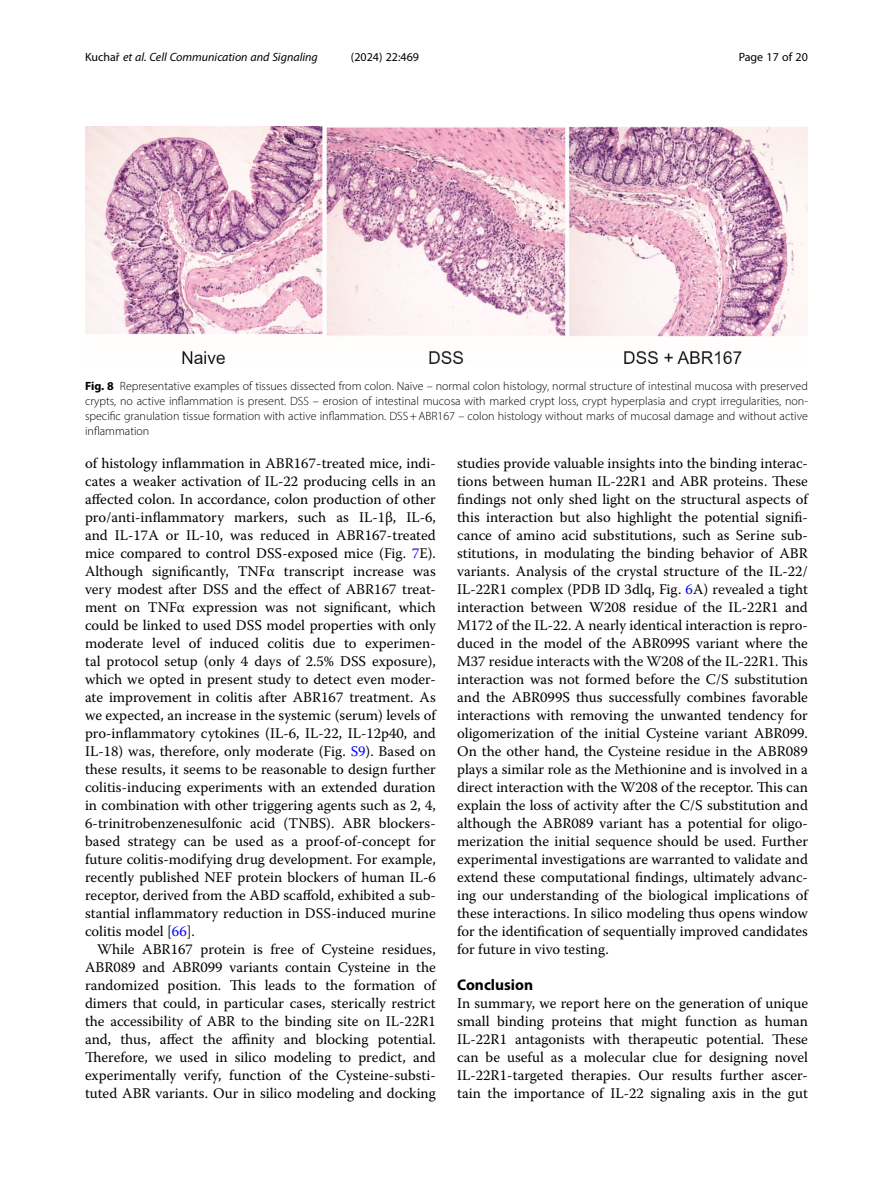
<style>
.page{position:relative;width:893px;height:1191px;background:#fff}
.page>*{position:absolute;margin:0;border:0;box-sizing:border-box;transform-origin:0 0}
.Head_1{font:700 15.45px "Myriad Pro";color:#000}
.Body_Text_Indent{font:14.7px/18px "Warnock Pro";color:#000;text-align:justify}
.Body_Text{font:14.7px/18px "Warnock Pro";color:#000;text-align:justify}
.Figure_Caption{font:300 12px/15px "Myriad Pro";color:#000;text-align:justify}
.t1{font:italic 12px "Myriad Pro";color:#000}
.t2{font:12px "Myriad Pro";color:#000}
.s1{font-style:normal}
.s2{font-weight:700}
.s3{color:#00f}
</style>
<div class="page">
<img style="left:85px;top:126px;width:723px;height:237px">
<p class="t1" style="left:85px;top:50px;width:234px"><span class="s1">Kuchař</span> et al. Cell Communication and Signaling</p>
<p class="t2" style="left:351px;top:50px;width:70px">(2024) 22:469</p>
<p class="t2" style="left:739px;top:50px;width:71px">Page 17 of 20</p>
<p class="Figure_Caption" style="left:85px;top:378px;width:724px"><span class="s2">Fig. 8</span> Representative examples of tissues dissected from colon. Naive – normal colon histology, normal structure of intestinal mucosa with preserved crypts, no active inflammation is present. DSS – erosion of intestinal mucosa with marked crypt loss, crypt hyperplasia and crypt irregularities, non&shy;specific granulation tissue formation with active inflammation. DSS+ABR167 – colon histology without marks of mucosal damage and without active inflammation</p>
<p class="Body_Text_Indent" style="left:85px;top:454px;width:352px">of histology inflammation in ABR167-treated mice, indi&shy;cates a weaker activation of IL-22 producing cells in an affected colon. In accordance, colon production of other pro/anti-inflammatory markers, such as IL-1β, IL-6, and IL-17A or IL-10, was reduced in ABR167-treated mice compared to control DSS-exposed mice (Fig. <span class="s3">7</span>E).<br>Although significantly, TNFα transcript increase was very modest after DSS and the effect of ABR167 treat&shy;ment on TNFα expression was not significant, which could be linked to used DSS model properties with only moderate level of induced colitis due to experimen&shy;tal protocol setup (only 4 days of 2.5% DSS exposure), which we opted in present study to detect even moder&shy;ate improvement in colitis after ABR167 treatment. As we expected, an increase in the systemic (serum) levels of pro-inflammatory cytokines (IL-6, IL-22, IL-12p40, and IL-18) was, therefore, only moderate (Fig. <span class="s3">S9</span>). Based on these results, it seems to be reasonable to design further colitis-inducing experiments with an extended duration in combination with other triggering agents such as 2, 4, 6-trinitrobenzenesulfonic acid (TNBS). ABR blockers&shy;based strategy can be used as a proof-of-concept for future colitis-modifying drug development. For example, recently published NEF protein blockers of human IL-6 receptor, derived from the ABD scaffold, exhibited a sub&shy;stantial inflammatory reduction in DSS-induced murine colitis model [<span class="s3">66</span>].</p>
<p class="Body_Text_Indent" style="left:85px;top:940px;width:352px;text-indent:12px">While ABR167 protein is free of Cysteine residues, ABR089 and ABR099 variants contain Cysteine in the randomized position. This leads to the formation of dimers that could, in particular cases, sterically restrict the accessibility of ABR to the binding site on IL-22R1 and, thus, affect the affinity and blocking potential.<br>Therefore, we used in silico modeling to predict, and experimentally verify, function of the Cysteine-substi&shy;tuted ABR variants. Our in silico modeling and docking</p>
<p class="Body_Text_Indent" style="left:457px;top:454px;width:352px">studies provide valuable insights into the binding interac&shy;tions between human IL-22R1 and ABR proteins. These findings not only shed light on the structural aspects of this interaction but also highlight the potential signifi&shy;cance of amino acid substitutions, such as Serine sub&shy;stitutions, in modulating the binding behavior of ABR variants. Analysis of the crystal structure of the IL-22/ IL-22R1 complex (PDB ID 3dlq, Fig. <span class="s3">6</span>A) revealed a tight interaction between W208 residue of the IL-22R1 and M172 of the IL-22. A nearly identical interaction is repro&shy;duced in the model of the ABR099S variant where the M37 residue interacts with the W208 of the IL-22R1. This interaction was not formed before the C/S substitution and the ABR099S thus successfully combines favorable interactions with removing the unwanted tendency for oligomerization of the initial Cysteine variant ABR099.<br>On the other hand, the Cysteine residue in the ABR089 plays a similar role as the Methionine and is involved in a direct interaction with the W208 of the receptor. This can explain the loss of activity after the C/S substitution and although the ABR089 variant has a potential for oligo&shy;merization the initial sequence should be used. Further experimental investigations are warranted to validate and extend these computational findings, ultimately advanc&shy;ing our understanding of the biological implications of these interactions. In silico modeling thus opens window for the identification of sequentially improved candidates for future in vivo testing.</p>
<p class="Head_1" style="left:457px;top:975px;width:77px">Conclusion</p>
<p class="Body_Text" style="left:457px;top:994px;width:352px">In summary, we report here on the generation of unique small binding proteins that might function as human IL-22R1 antagonists with therapeutic potential. These can be useful as a molecular clue for designing novel IL-22R1-targeted therapies. Our results further ascer&shy;tain the importance of IL-22 signaling axis in the gut</p>
</div>
